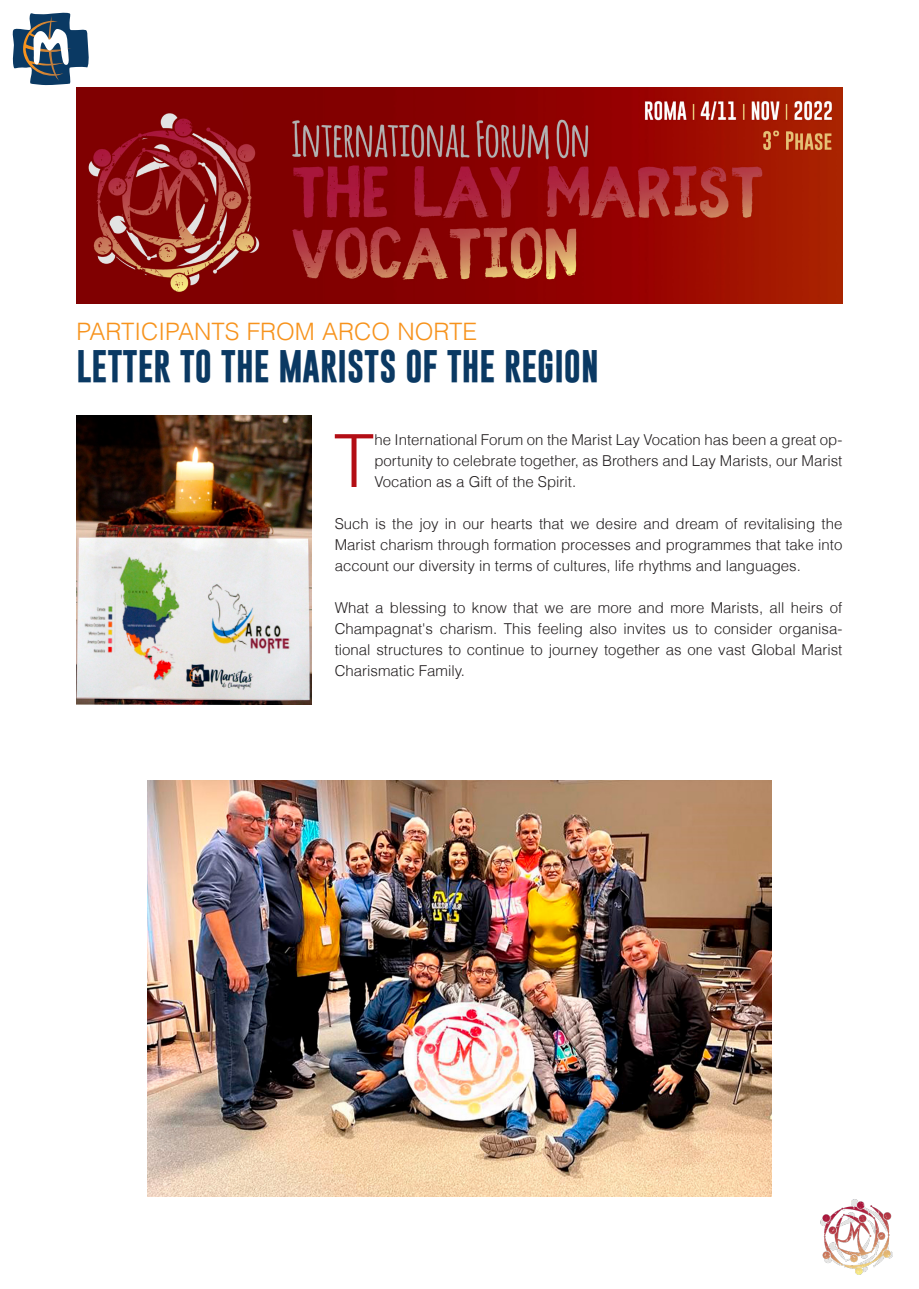
<style>
.page{position:relative;width:919px;height:1289px;background:#fff}
.page>*{position:absolute;margin:0;border:0;box-sizing:border-box;transform-origin:0 0}
.Testo_normal{font:300 73.35px "Helvetica";color:#b30e15}
.Titolo{font:700 33px "Gobold";color:#0a3963}
.Titolo_piccolo{font:300 24px "Helvetica";color:#f7931d}
.Testo_normal-2{font:300 15px/21px "Helvetica";color:#231f20;text-align:justify}
</style>
<div class="page">
<svg style="left:12px;top:12px;width:77px;height:73px"></svg>
<img style="left:820px;top:1199px;width:72px;height:76px">
<img style="left:77px;top:88px;width:765px;height:215px">
<img style="left:77px;top:415px;width:234px;height:290px">
<img style="left:148px;top:780px;width:623px;height:416px">
<p class="Titolo_piccolo" style="left:77px;top:316px;width:402px">PARTICIPANTS FROM ARCO NORTE</p>
<p class="Titolo" style="left:77px;top:344px;width:523px">LETTER TO THE MARISTS OF THE REGION</p>
<p class="Testo_normal" style="left:333px;top:415px;width:42px">T</p>
<p class="Testo_normal-2" style="left:374px;top:429px;width:469px">he International Forum on the Marist Lay Vocation has been a great op&shy;portunity to celebrate together, as Brothers and Lay Marists, our Marist Vocation as a Gift of the Spirit.</p>
<p class="Testo_normal-2" style="left:334px;top:513px;width:509px">Such is the joy in our hearts that we desire and dream of revitalising the Marist charism through formation processes and programmes that take into account our diversity in terms of cultures, life rhythms and languages.</p>
<p class="Testo_normal-2" style="left:334px;top:597px;width:509px">What a blessing to know that we are more and more Marists, all heirs of Champagnat's charism. This feeling also invites us to consider organisa&shy;tional structures to continue to journey together as one vast Global Marist Charismatic Family.</p>
</div>
